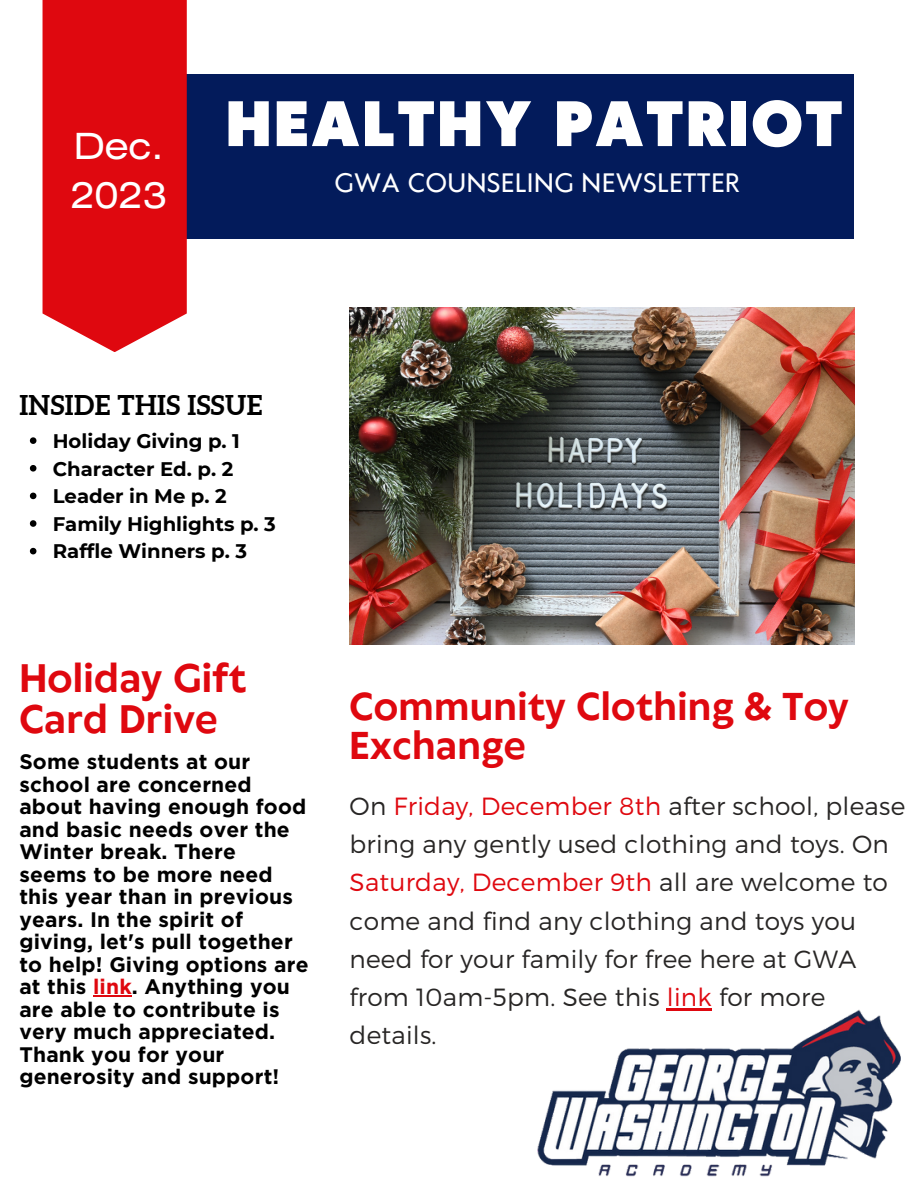
<style>
.page{position:relative;width:918px;height:1188px;background:#fff}
.page>*{position:absolute;margin:0;border:0;box-sizing:border-box;transform-origin:0 0}
.t1{font:900 60.15px "Klein Text";letter-spacing:.06em;color:#fff}
.t2{font:700 37.2px/40.5px "Klein Text";letter-spacing:.01em;color:#df080f}
.t3{font:700 36.3px/39.3px "Klein Text";letter-spacing:.01em;color:#df080f}
.t4{font:36px/49.5px "Helios Ext";color:#fff}
.t5{font:700 27.3px "Aleo";letter-spacing:.015em;color:#000}
.t6{font:25.05px "Klein Text";letter-spacing:.01em;color:#fff}
.t7{font:300 24.9px/38.2px "Montserrat";letter-spacing:.01em;color:#282625}
.t8{font:700 21px/22.5px "Gotham";letter-spacing:.01em;color:#000}
.t9{font:700 19.65px "Montserrat";color:#000}
.s1{color:#df080f}
</style>
<div class="page">
<div style="left:64px;top:74px;width:790px;height:164px;background:#031b5b"></div>
<div style="left:43px;top:0;width:144px;height:352px;background:#df080f"></div>
<img style="left:537px;top:1008px;width:364px;height:169px">
<img style="left:350px;top:308px;width:505px;height:336px">
<hr style="left:667px;top:1008px;width:45px;height:3px;background:#df080f">
<svg style="left:30px;top:437px;width:6px;height:7px"></svg>
<svg style="left:30px;top:465px;width:6px;height:7px"></svg>
<svg style="left:30px;top:493px;width:6px;height:6px"></svg>
<svg style="left:30px;top:520px;width:6px;height:7px"></svg>
<svg style="left:30px;top:548px;width:6px;height:6px"></svg>
<hr style="left:93px;top:995px;width:39px;height:2px;background:#df080f">
<p class="t4" style="left:70px;top:124px;width:98px">Dec.<br>2023</p>
<p class="t1" style="left:226px;top:93px;width:617px">HEALTHY PATRIOT</p>
<p class="t6" style="left:335px;top:170px;width:407px">GWA COUNSELING NEWSLETTER</p>
<p class="t5" style="left:19px;top:389px;width:244px">INSIDE THIS ISSUE</p>
<p class="t9" style="left:53px;top:429px;width:189px">Holiday Giving p. 1</p>
<p class="t9" style="left:53px;top:456px;width:182px">Character Ed. p. 2</p>
<p class="t9" style="left:53px;top:484px;width:176px">Leader in Me p. 2</p>
<p class="t9" style="left:53px;top:512px;width:225px">Family Highlights p. 3</p>
<p class="t9" style="left:53px;top:539px;width:196px">Raffle Winners p. 3</p>
<p class="t2" style="left:19px;top:661px;width:229px">Holiday Gift<br>Card Drive</p>
<p class="t8" style="left:19px;top:750px;width:291px">Some students at our school are concerned about having enough food and basic needs over the<br>Winter break. There seems to be more need this year than in previous years. In the spirit of giving, let's pull together to help! Giving options are at this <span class="s1">link</span>. Anything you are able to contribute is very much appreciated.<br>Thank you for your generosity and support!</p>
<p class="t3" style="left:350px;top:690px;width:501px">Community Clothing &amp; Toy<br>Exchange</p>
<p class="t7" style="left:350px;top:786px;width:557px">On <span class="s1">Friday, December 8th</span> after school, please bring any gently used clothing and toys. On <span class="s1">Saturday, December 9th</span> all are welcome to come and find any clothing and toys you need for your family for free here at GWA from 10am-5pm. See this <span class="s1">link</span> for more details.</p>
</div>
